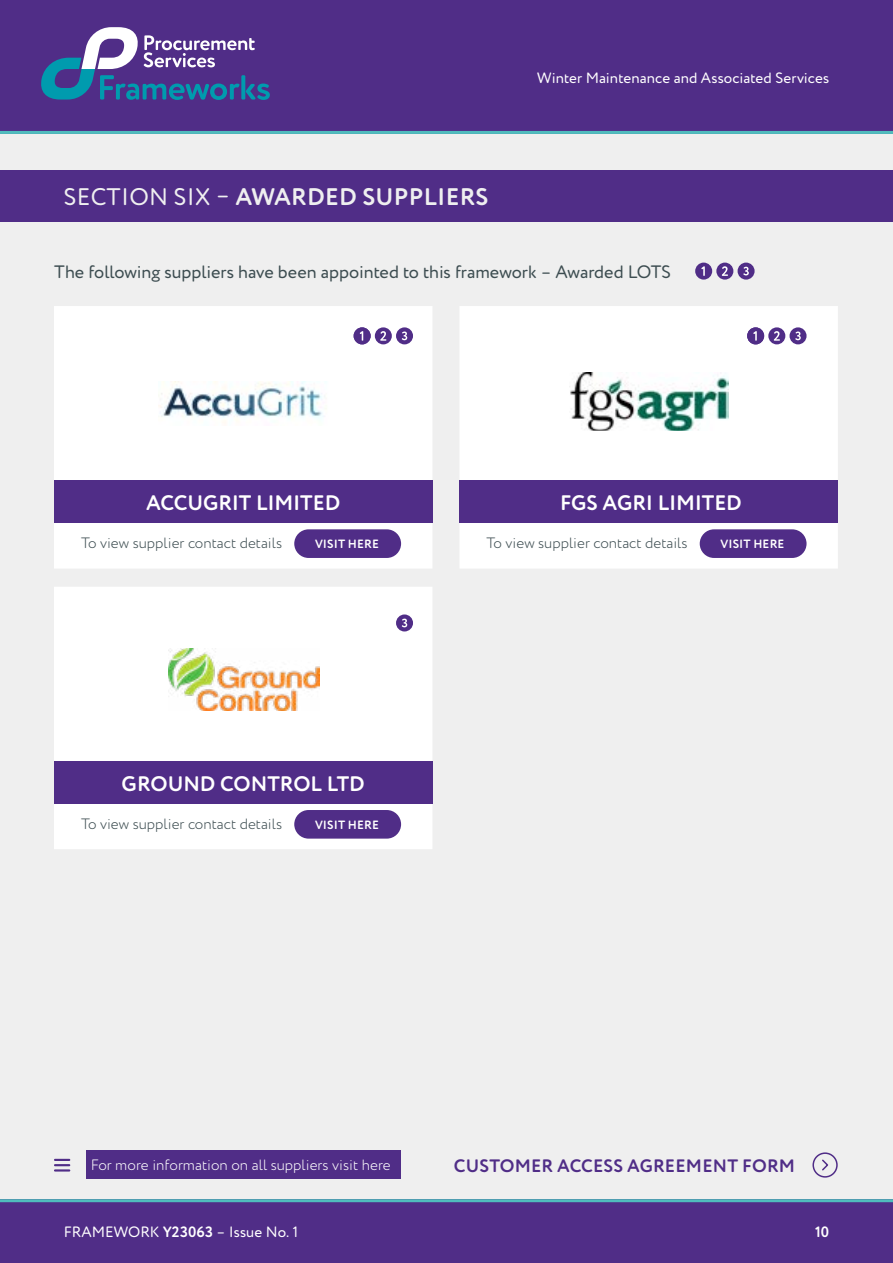
<style>
.page{position:relative;width:893px;height:1263px;background:#fff}
.page>*{position:absolute;margin:0;border:0;box-sizing:border-box;transform-origin:0 0}
.t1{font:700 24px "Circe Rounded";letter-spacing:.01em;color:#efeff0}
.t2{font:700 21px "Circe Rounded";letter-spacing:-.01em;color:#fff}
.t3{font:18px "Circe Rounded";letter-spacing:-.005em;color:#3d4d51}
.t4{font:700 18px "Circe Rounded";letter-spacing:.01em;color:#502d87}
.t5{font:300 15px "Circe Rounded";color:#3d4d51}
.t6{font:15px "Circe Rounded";letter-spacing:.005em;color:#fff}
.t7{font:300 15px "Circe Rounded";color:#fff}
.t8{font:700 15px "Circe Rounded";color:#fff}
.t9{font:700 12px "Circe Rounded";letter-spacing:.01em;color:#fff}
.s1{font-weight:400}
.s2{font-weight:700}
</style>
<div class="page">
<div style="left:0;top:0;width:893px;height:1204px;background:#efefef"></div>
<div style="left:0;top:1199px;width:893px;height:64px;background:#502d87"></div>
<div style="left:0;top:0;width:893px;height:134px;background:#502d87"></div>
<hr style="left:0;top:131px;width:893px;height:3px;background:#50bcbd">
<hr style="left:0;top:1199px;width:893px;height:3px;background:#50bcbd">
<svg style="left:41px;top:27px;width:229px;height:73px"></svg>
<div style="left:54px;top:306px;width:378px;height:262px;background:#fff"></div>
<div style="left:54px;top:480px;width:378px;height:43px;background:#502d87"></div>
<div style="left:294px;top:529px;width:107px;height:29px;background:#502d87;border-radius:14px"></div>
<div style="left:460px;top:306px;width:378px;height:262px;background:#fff"></div>
<div style="left:459px;top:480px;width:379px;height:43px;background:#502d87"></div>
<div style="left:700px;top:529px;width:106px;height:29px;background:#502d87;border-radius:14px"></div>
<div style="left:54px;top:587px;width:378px;height:262px;background:#fff"></div>
<div style="left:54px;top:761px;width:378px;height:43px;background:#502d87"></div>
<div style="left:294px;top:810px;width:107px;height:29px;background:#502d87;border-radius:14px"></div>
<div style="left:0;top:170px;width:893px;height:51px;background:#502d87"></div>
<div style="left:812px;top:1152px;width:26px;height:25px;border:2px solid #502d87;border-radius:50%"></div>
<svg style="left:822px;top:1159px;width:7px;height:12px"></svg>
<svg style="left:54px;top:1159px;width:16px;height:12px"></svg>
<div style="left:86px;top:1150px;width:315px;height:29px;background:#502d87"></div>
<img style="left:158px;top:381px;width:171px;height:45px">
<img style="left:569px;top:373px;width:160px;height:57px">
<img style="left:168px;top:649px;width:151px;height:61px">
<div style="left:354px;top:327px;width:17px;height:17px;background:#502d87;border-radius:50%"></div>
<svg style="left:359px;top:331px;width:5px;height:10px"></svg>
<div style="left:375px;top:327px;width:17px;height:17px;background:#502d87;border-radius:50%"></div>
<svg style="left:380px;top:331px;width:6px;height:10px"></svg>
<div style="left:396px;top:327px;width:17px;height:17px;background:#502d87;border-radius:50%"></div>
<svg style="left:402px;top:331px;width:5px;height:9px"></svg>
<div style="left:747px;top:327px;width:17px;height:17px;background:#502d87;border-radius:50%"></div>
<svg style="left:753px;top:331px;width:4px;height:10px"></svg>
<div style="left:768px;top:327px;width:17px;height:17px;background:#502d87;border-radius:50%"></div>
<svg style="left:774px;top:331px;width:6px;height:10px"></svg>
<div style="left:789px;top:327px;width:17px;height:17px;background:#502d87;border-radius:50%"></div>
<svg style="left:795px;top:331px;width:6px;height:9px"></svg>
<div style="left:396px;top:614px;width:17px;height:17px;background:#502d87;border-radius:50%"></div>
<svg style="left:402px;top:619px;width:5px;height:8px"></svg>
<div style="left:695px;top:263px;width:17px;height:17px;background:#502d87;border-radius:50%"></div>
<svg style="left:701px;top:266px;width:4px;height:10px"></svg>
<div style="left:716px;top:263px;width:17px;height:17px;background:#502d87;border-radius:50%"></div>
<svg style="left:722px;top:266px;width:6px;height:10px"></svg>
<div style="left:738px;top:263px;width:17px;height:17px;background:#502d87;border-radius:50%"></div>
<svg style="left:743px;top:267px;width:6px;height:8px"></svg>
<h1 class="t1" style="left:64px;top:182px;width:426px"><span class="s1">SECTION SIX –</span> AWARDED SUPPLIERS</h1>
<p class="t6" style="left:537px;top:70px;width:293px">Winter Maintenance and Associated Services</p>
<p class="t3" style="left:54px;top:261px;width:618px">The following suppliers have been appointed to this framework – Awarded LOTS</p>
<h2 class="t2" style="left:146px;top:490px;width:196px">ACCUGRIT LIMITED</h2>
<p class="t5" style="left:81px;top:534px;width:202px">To view supplier contact details</p>
<p class="t9" style="left:315px;top:537px;width:66px">VISIT HERE</p>
<h2 class="t2" style="left:122px;top:771px;width:245px">GROUND CONTROL LTD</h2>
<p class="t5" style="left:81px;top:815px;width:202px">To view supplier contact details</p>
<p class="t9" style="left:315px;top:818px;width:66px">VISIT HERE</p>
<h2 class="t2" style="left:560px;top:490px;width:183px">FGS AGRI LIMITED</h2>
<p class="t5" style="left:487px;top:534px;width:202px">To view supplier contact details</p>
<p class="t9" style="left:720px;top:537px;width:66px">VISIT HERE</p>
<p class="t7" style="left:91px;top:1157px;width:302px">For more information on all suppliers visit here</p>
<p class="t4" style="left:454px;top:1155px;width:343px">CUSTOMER ACCESS AGREEMENT FORM</p>
<p class="t6" style="left:64px;top:1223px;width:236px">FRAMEWORK <span class="s2">Y23063</span> – Issue No. 1</p>
<p class="t8" style="left:815px;top:1223px;width:16px">10</p>
</div>
